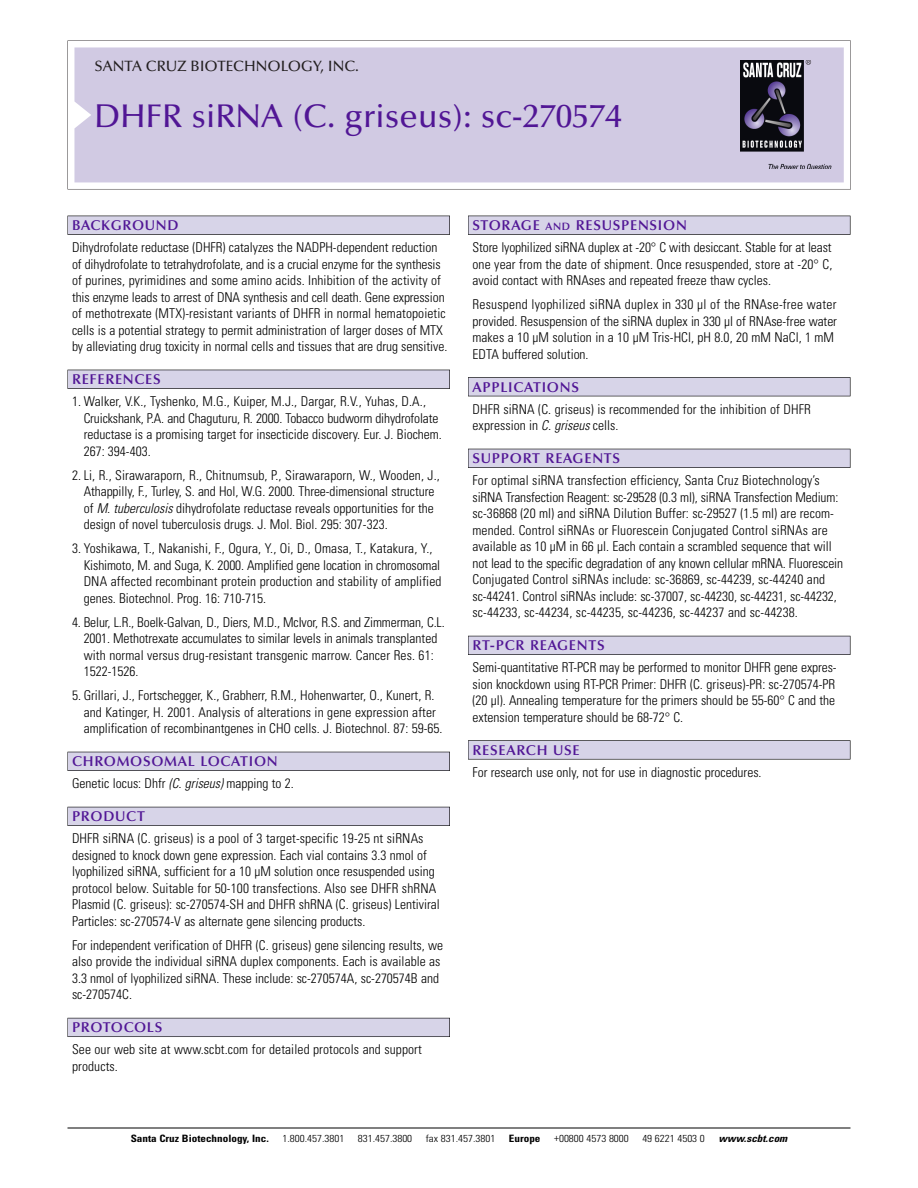
<style>
.page{position:relative;width:918px;height:1188px;background:#fff}
.page>*{position:absolute;margin:0;border:0;box-sizing:border-box;transform-origin:0 0}
.t1{font:500 33px "Optima";color:#511695}
.t2{font:500 15px "Optima";color:#231f20}
.t3{font:600 14.25px "Optima";letter-spacing:.05em;color:#511695}
.t4{font:300 condensed 13.5px/16.5px "Univers";color:#000}
.t5{font:300 condensed 10.2px "Univers";color:#000;scale:1.1 1}
.t6{font:700 condensed 10.2px "Univers";color:#000;scale:1.1 1}
.t7{font:italic 700 condensed 10.2px "Univers";color:#000;scale:1.1 1}
.s1{font-style:italic}
.s2{font-size:10.65px}
</style>
<div class="page">
<svg style="left:74px;top:41px;width:777px;height:148px"></svg>
<div style="left:74px;top:47px;width:770px;height:135px;background:#d1cae3"></div>
<img style="left:741px;top:60px;width:90px;height:108px">
<div style="left:68px;top:216px;width:382px;height:19px;background:#535256"></div>
<div style="left:68px;top:216px;width:381px;height:18px;background:#d7d4e8"></div>
<div style="left:68px;top:370px;width:382px;height:19px;background:#525156"></div>
<div style="left:68px;top:370px;width:381px;height:18px;background:#d7d4e8"></div>
<div style="left:68px;top:752px;width:382px;height:19px;background:#515057"></div>
<div style="left:68px;top:752px;width:381px;height:18px;background:#d7d4e8"></div>
<div style="left:68px;top:807px;width:382px;height:19px;background:#535259"></div>
<div style="left:68px;top:807px;width:381px;height:18px;background:#d7d4e8"></div>
<div style="left:68px;top:1018px;width:382px;height:19px;background:#595860"></div>
<div style="left:68px;top:1018px;width:381px;height:18px;background:#d7d4e8"></div>
<div style="left:468px;top:216px;width:382px;height:19px;background:#535256"></div>
<div style="left:468px;top:216px;width:382px;height:18px;background:#d7d4e8"></div>
<div style="left:468px;top:377px;width:382px;height:19px;background:#515155"></div>
<div style="left:468px;top:378px;width:382px;height:18px;background:#d7d4e8"></div>
<div style="left:468px;top:449px;width:382px;height:19px;background:#515057"></div>
<div style="left:468px;top:449px;width:382px;height:18px;background:#d7d4e8"></div>
<div style="left:468px;top:636px;width:382px;height:19px;background:#535259"></div>
<div style="left:468px;top:636px;width:382px;height:18px;background:#d7d4e8"></div>
<svg style="left:468px;top:740px;width:382px;height:20px"></svg>
<div style="left:468px;top:741px;width:382px;height:18px;background:#d7d4e8"></div>
<hr style="left:68px;top:1128px;width:782px;height:1px;background:#000">
<p class="t2" style="left:94px;top:60px;width:266px">SANTA CRUZ BIOTECHNOLOGY, INC.</p>
<p class="t1" style="left:94px;top:102px;width:529px">DHFR siRNA (C. griseus): sc-270574</p>
<p class="t3" style="left:72px;top:219px;width:108px">BACKGROUND</p>
<p class="t4" style="left:72px;top:240px;width:377px">Dihydrofolate reductase (DHFR) catalyzes the NADPH-dependent reduction of dihydrofolate to tetrahydrofolate, and is a crucial enzyme for the synthesis of purines, pyrimidines and some amino acids. Inhibition of the activity of this enzyme leads to arrest of DNA synthesis and cell death. Gene expression of methotrexate (MTX)-resistant variants of DHFR in normal hematopoietic cells is a potential strategy to permit administration of larger doses of MTX by alleviating drug toxicity in normal cells and tissues that are drug sensitive.</p>
<p class="t3" style="left:72px;top:373px;width:90px">REFERENCES</p>
<p class="t4" style="left:84px;top:394px;width:360px;text-indent:-12px">1. Walker, V.K., Tyshenko, M.G., Kuiper, M.J., Dargar, R.V., Yuhas, D.A., Cruickshank, P.A. and Chaguturu, R. 2000. Tobacco budworm dihydrofolate reductase is a promising target for insecticide discovery. Eur. J. Biochem.<br>267: 394-403.</p>
<p class="t4" style="left:84px;top:468px;width:358px;text-indent:-12px">2. Li, R., Sirawaraporn, R., Chitnumsub, P., Sirawaraporn, W., Wooden, J., Athappilly, F., Turley, S. and Hol, W.G. 2000. Three-dimensional structure of <span class="s1">M.tuberculosis</span> dihydrofolate reductase reveals opportunities for the design of novel tuberculosis drugs. J. Mol. Biol. 295: 307-323.</p>
<p class="t4" style="left:84px;top:541px;width:359px;text-indent:-12px">3. Yoshikawa, T., Nakanishi, F., Ogura, Y., Oi, D., Omasa, T., Katakura, Y., Kishimoto, M. and Suga, K. 2000. Amplified gene location in chromosomal DNA affected recombinant protein production and stability of amplified genes. Biotechnol. Prog. 16: 710-715.</p>
<p class="t4" style="left:84px;top:615px;width:362px;text-indent:-12px">4. Belur, L.R., Boelk-Galvan, D., Diers, M.D., McIvor, R.S. and Zimmerman, C.L.<br>2001. Methotrexate accumulates to similar levels in animals transplanted with normal versus drug-resistant transgenic marrow. Cancer Res. 61:<br>1522-1526.</p>
<p class="t4" style="left:84px;top:688px;width:360px;text-indent:-12px">5. Grillari, J., Fortschegger, K., Grabherr, R.M., Hohenwarter, O., Kunert, R. and Katinger, H. 2001. Analysis of alterations in gene expression after amplification of recombinantgenes in CHO cells. J. Biotechnol. 87: 59-65.</p>
<p class="t3" style="left:72px;top:755px;width:207px">CHROMOSOMAL LOCATION</p>
<p class="t4" style="left:72px;top:777px;width:223px">Genetic locus: Dhfr <span class="s1">(C.griseus)</span>mapping to 2.</p>
<p class="t3" style="left:72px;top:810px;width:74px">PRODUCT</p>
<p class="t4" style="left:72px;top:832px;width:369px">DHFR siRNA (C. griseus) is a pool of 3 target-specific 19-25 nt siRNAs designed to knock down gene expression. Each vial contains 3.3 nmol of lyophilized siRNA, sufficient for a 10 µM solution once resuspended using protocol below. Suitable for 50-100 transfections. Also see DHFR shRNA Plasmid (C. griseus): sc-270574-SH and DHFR shRNA (C. griseus) Lentiviral Particles: sc-270574-V as alternate gene silencing products.</p>
<p class="t4" style="left:72px;top:938px;width:373px">For independent verification of DHFR (C. griseus) gene silencing results, we also provide the individual siRNA duplex components. Each is available as 3.3 nmol of lyophilized siRNA. These include: sc-270574A, sc-270574B and sc-270574C.</p>
<p class="t3" style="left:72px;top:1021px;width:92px">PROTOCOLS</p>
<p class="t4" style="left:72px;top:1043px;width:351px">See our web site at www.scbt.com for detailed protocols and support products.</p>
<p class="t3" style="left:473px;top:219px;width:216px">STORAGE <span class="s2">AND</span> RESUSPENSION</p>
<p class="t4" style="left:473px;top:240px;width:361px;text-align:justify">Store lyophilized siRNA duplex at -20° C with desiccant. Stable for at least one year from the date of shipment. Once resuspended, store at -20° C, avoid contact with RNAses and repeated freeze thaw cycles.</p>
<p class="t4" style="left:473px;top:297px;width:366px">Resuspend lyophilized siRNA duplex in 330 µl of the RNAse-free water provided. Resuspension of the siRNA duplex in 330 µl of RNAse-free water makes a 10 µM solution in a 10 µM Tris-HCl, pH 8.0, 20 mM NaCl, 1 mM EDTA buffered solution.</p>
<p class="t3" style="left:473px;top:381px;width:108px">APPLICATIONS</p>
<p class="t4" style="left:473px;top:402px;width:340px">DHFR siRNA (C. griseus) is recommended for the inhibition of DHFR expression in <span class="s1">C.griseus</span> cells.</p>
<p class="t3" style="left:473px;top:452px;width:149px">SUPPORT REAGENTS</p>
<p class="t4" style="left:473px;top:474px;width:372px">For optimal siRNA transfection efficiency, Santa Cruz Biotechnology’s siRNA Transfection Reagent: sc-29528 (0.3 ml), siRNA Transfection Medium: sc-36868 (20 ml) and siRNA Dilution Buffer: sc-29527 (1.5 ml) are recom&shy;mended. Control siRNAs or Fluorescein Conjugated Control siRNAs are available as 10 µM in 66 µl. Each contain a scrambled sequence that will not lead to the specific degradation of any known cellular mRNA. Fluorescein Conjugated Control siRNAs include: sc-36869, sc-44239, sc-44240 and sc-44241. Control siRNAs include: sc-37007, sc-44230, sc-44231, sc-44232, sc-44233, sc-44234, sc-44235, sc-44236, sc-44237 and sc-44238.</p>
<p class="t3" style="left:473px;top:639px;width:134px">RT-PCR REAGENTS</p>
<p class="t4" style="left:473px;top:661px;width:366px;text-align:justify">Semi-quantitative RT-PCR may be performed to monitor DHFR gene expres&shy;sion knockdown using RT-PCR Primer: DHFR (C. griseus)-PR: sc-270574-PR (20 µl). Annealing temperature for the primers should be 55-60° C and the extension temperature should be 68-72° C.</p>
<p class="t3" style="left:473px;top:744px;width:109px">RESEARCH USE</p>
<p class="t4" style="left:473px;top:765px;width:291px">For research use only, not for use in diagnostic procedures.</p>
<p class="t6" style="left:131px;top:1135px;width:127px">Santa Cruz Biotechnology, Inc.</p>
<p class="t5" style="left:282px;top:1135px;width:58px">1.800.457.3801</p>
<p class="t5" style="left:358px;top:1135px;width:51px">831.457.3800</p>
<p class="t5" style="left:426px;top:1135px;width:65px">fax 831.457.3801</p>
<p class="t6" style="left:509px;top:1135px;width:30px">Europe</p>
<p class="t5" style="left:554px;top:1135px;width:69px">+00800 4573 8000</p>
<p class="t5" style="left:642px;top:1135px;width:58px">49 6221 4503 0</p>
<p class="t7" style="left:719px;top:1135px;width:66px">www.scbt.com</p>
</div>
